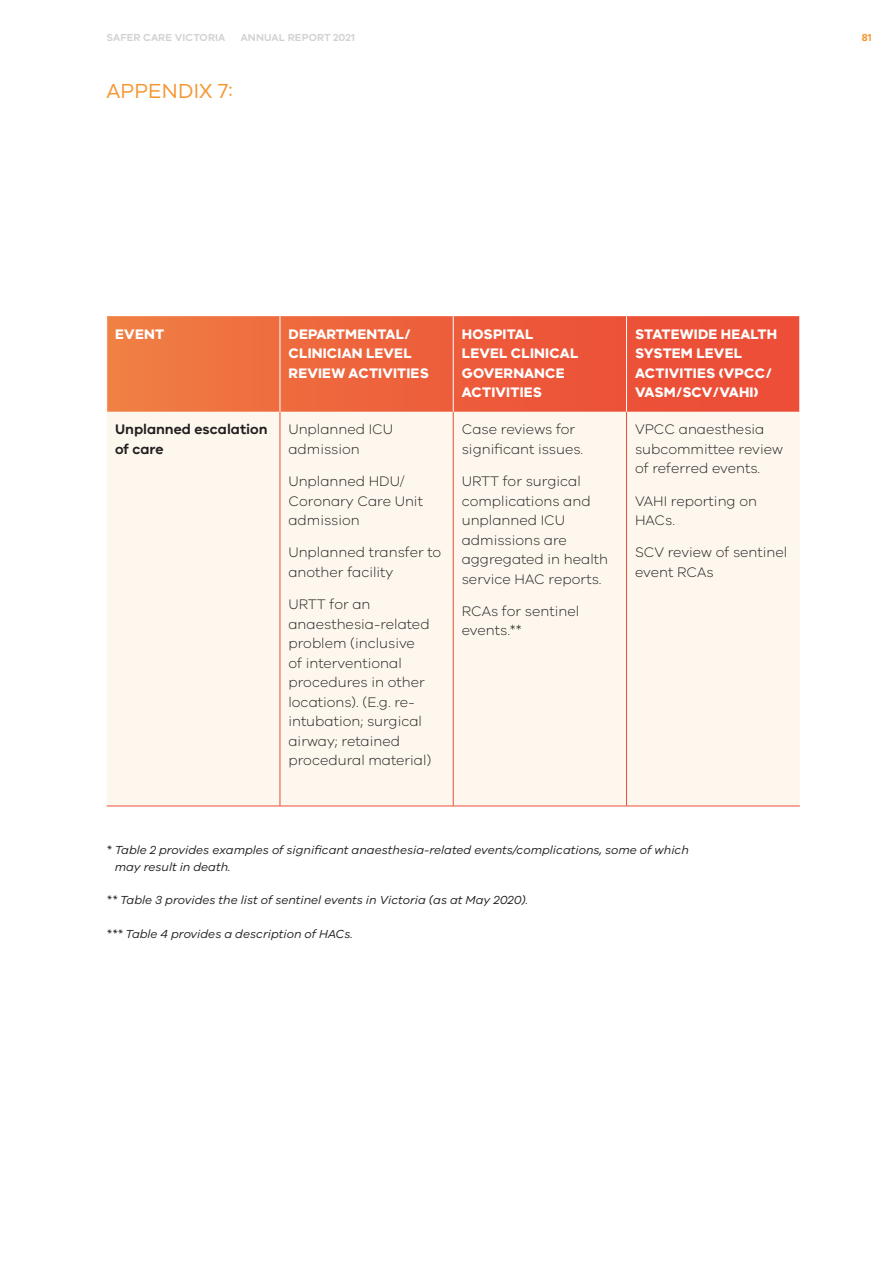
<style>
.page{position:relative;width:893px;height:1263px;background:#fff}
.page>*{position:absolute;margin:0;border:0;box-sizing:border-box;transform-origin:0 0}
.Appendix_Heading{font:21px "VIC";letter-spacing:.01em;color:#f59632}
.Body_Copy_2022{font:300 14.25px/19.5px "VIC";color:#231f20}
.Table_Header_LH_2022{font:700 14.25px/19.5px "VIC";letter-spacing:.01em;color:#fff}
.Body_Copy_2022-2{font:600 14.25px/19.5px "VIC";color:#231f20}
.Image_Caption_2022{font:italic 12px/16.5px "VIC";color:#231f20}
.t1{font:600 10.5px "VIC";letter-spacing:.01em;color:#d1d2d4}
.t2{font:600 10.5px "VIC";color:#f59632}
</style>
<div class="page">
<svg style="left:107px;top:316px;width:692px;height:96px;background:#ed613c"></svg>
<div style="left:107px;top:412px;width:693px;height:394px;background:#fef7ee"></div>
<hr style="left:280px;top:316px;width:1px;height:96px;background:#fff">
<hr style="left:453px;top:316px;width:1px;height:96px;background:#fff">
<hr style="left:626px;top:316px;width:1px;height:96px;background:#fff">
<hr style="left:280px;top:412px;width:1px;height:394px;background:#ec4e37">
<hr style="left:453px;top:412px;width:1px;height:394px;background:#ec4e37">
<hr style="left:626px;top:412px;width:1px;height:394px;background:#ec4e37">
<hr style="left:107px;top:806px;width:173px;height:1px;background:#ec4e37">
<hr style="left:280px;top:806px;width:173px;height:1px;background:#ec4e37">
<hr style="left:453px;top:806px;width:173px;height:1px;background:#ec4e37">
<hr style="left:626px;top:806px;width:174px;height:1px;background:#ec4e37">
<p class="t1" style="left:106px;top:31px;width:120px">SAFER CARE VICTORIA</p>
<p class="t1" style="left:241px;top:31px;width:116px">ANNUAL REPORT 2021</p>
<p class="t2" style="left:862px;top:31px;width:11px">81</p>
<p class="Appendix_Heading" style="left:106px;top:78px;width:128px">APPENDIX 7:</p>
<p class="Table_Header_LH_2022" style="left:115px;top:324px;width:50px">EVENT</p>
<p class="Table_Header_LH_2022" style="left:289px;top:324px;width:142px">DEPARTMENTAL/<br>CLINICIAN LEVEL<br>REVIEW ACTIVITIES</p>
<p class="Table_Header_LH_2022" style="left:462px;top:324px;width:118px">HOSPITAL<br>LEVEL CLINICAL<br>GOVERNANCE<br>ACTIVITIES</p>
<p class="Table_Header_LH_2022" style="left:635px;top:324px;width:144px">STATEWIDE HEALTH<br>SYSTEM LEVEL<br>ACTIVITIES (VPCC/<br>VASM/SCV/VAHI)</p>
<p class="Body_Copy_2022-2" style="left:115px;top:419px;width:154px">Unplanned escalation of care</p>
<p class="Body_Copy_2022" style="left:288px;top:419px;width:106px">Unplanned ICU admission</p>
<p class="Body_Copy_2022" style="left:288px;top:471px;width:136px">Unplanned HDU/<br>Coronary Care Unit admission</p>
<p class="Body_Copy_2022" style="left:288px;top:542px;width:154px">Unplanned transfer to another facility</p>
<p class="Body_Copy_2022" style="left:288px;top:594px;width:145px">URTT for an anaesthesia-related problem (inclusive of interventional procedures in other locations). (E.g. re&shy;intubation; surgical airway; retained procedural material)</p>
<p class="Body_Copy_2022" style="left:462px;top:419px;width:123px">Case reviews for significant issues.</p>
<p class="Body_Copy_2022" style="left:462px;top:471px;width:148px">URTT for surgical complications and unplanned ICU admissions are aggregated in health service HAC reports.</p>
<p class="Body_Copy_2022" style="left:462px;top:601px;width:119px">RCAs for sentinel events.**</p>
<p class="Body_Copy_2022" style="left:635px;top:419px;width:149px">VPCC anaesthesia subcommittee review of referred events.</p>
<p class="Body_Copy_2022" style="left:635px;top:491px;width:123px">VAHI reporting on<br>HACs.</p>
<p class="Body_Copy_2022" style="left:635px;top:542px;width:154px">SCV review of sentinel event RCAs</p>
<p class="Image_Caption_2022" style="left:115px;top:842px;width:576px;text-indent:-8px">* Table 2 provides examples of significant anaesthesia-related events/complications, some of which may result in death.</p>
<p class="Image_Caption_2022" style="left:106px;top:892px;width:423px">** Table 3 provides the list of sentinel events in Victoria (as at May 2020).</p>
<p class="Image_Caption_2022" style="left:106px;top:925px;width:248px">*** Table 4 provides a description of HACs.</p>
</div>
